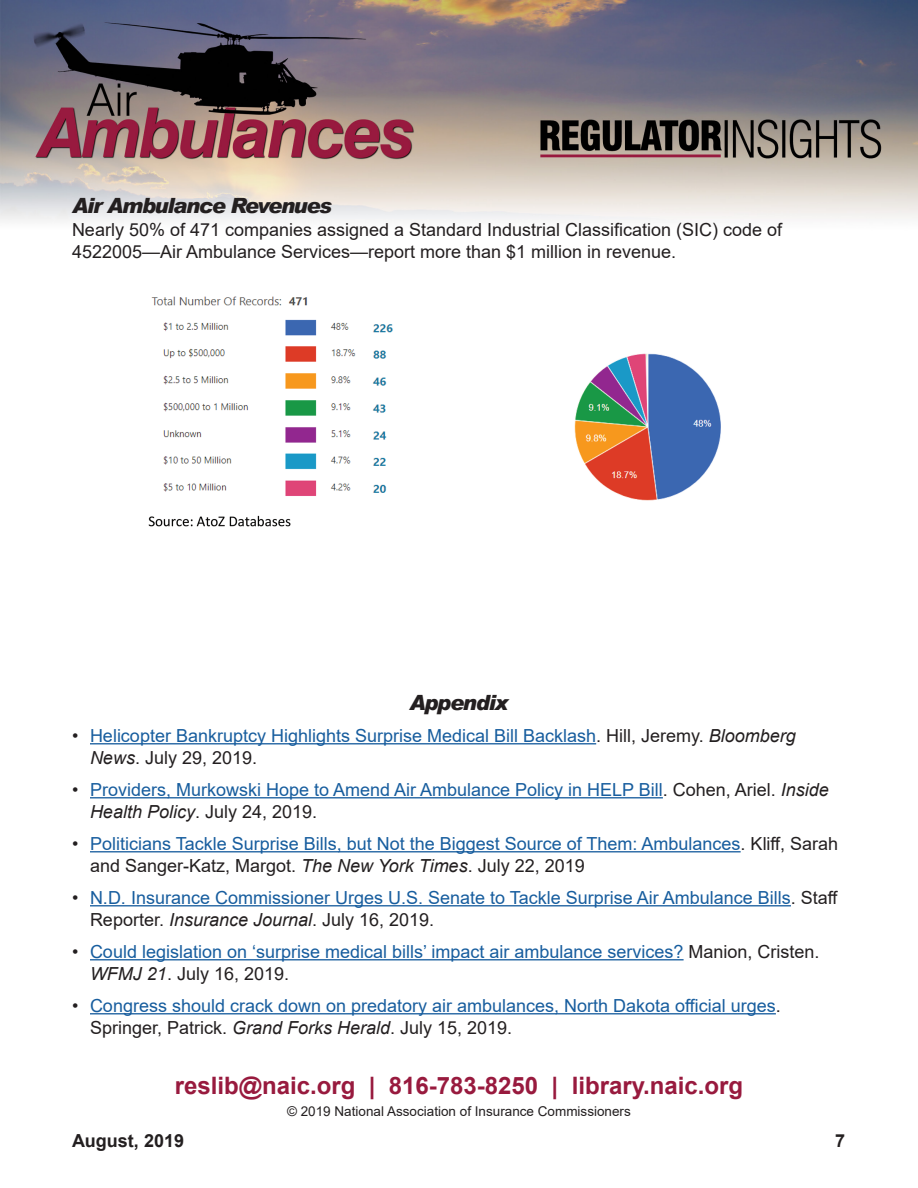
<style>
.page{position:relative;width:918px;height:1188px;background:#fff}
.page>*{position:absolute;margin:0;border:0;box-sizing:border-box;transform-origin:0 0}
.t1{font:700 24px "Arial";color:#981a3e}
.Headers{font:italic 900 21px "Arial";letter-spacing:-.055em;color:#231f20}
.Open_Bullet{font:18px/22.5px "Arial";color:#175d9e}
.Body{font:18px/22.5px "Arial";color:#231f20}
.t2{font:700 18px "Arial";color:#231f20}
.t3{font:13.5px "Arial";color:#231f20}
.s1{color:#231f20}
.s2{font-style:italic;color:#231f20}
</style>
<div class="page">
<img style="left:0;top:0;width:918px;height:1015px">
<img style="left:135px;top:288px;width:648px;height:247px">
<hr style="left:90px;top:743px;width:506px;height:1px;background:#175d9e">
<hr style="left:90px;top:797px;width:573px;height:1px;background:#175d9e">
<hr style="left:90px;top:851px;width:651px;height:1px;background:#175d9e">
<hr style="left:90px;top:905px;width:701px;height:1px;background:#175d9e">
<hr style="left:90px;top:959px;width:594px;height:1px;background:#175d9e">
<hr style="left:90px;top:1013px;width:686px;height:1px;background:#175d9e">
<p class="Headers" style="left:72px;top:193px;width:262px">Air Ambulance Revenues</p>
<p class="Body" style="left:72px;top:218px;width:712px">Nearly 50% of 471 companies assigned a Standard Industrial Classification (SIC) code of<br>4522005—Air Ambulance Services—report more than $1 million in revenue.</p>
<p class="Headers" style="left:409px;top:690px;width:101px">Appendix</p>
<p class="Open_Bullet" style="left:90px;top:724px;width:707px;text-indent:-18px"><span class="s1">•</span> Helicopter Bankruptcy Highlights Surprise Medical Bill Backlash<span class="s1">. Hill, Jeremy.</span> <span class="s2">Bloomberg<br>News</span><span class="s1">. July 29, 2019.</span></p>
<p class="Open_Bullet" style="left:90px;top:778px;width:741px;text-indent:-18px"><span class="s1">•</span> Providers, Murkowski Hope to Amend Air Ambulance Policy in HELP Bill<span class="s1">. Cohen, Ariel.</span> <span class="s2">Inside<br>Health Policy</span><span class="s1">. July 24, 2019.</span></p>
<p class="Open_Bullet" style="left:90px;top:832px;width:750px;text-indent:-18px"><span class="s1">•</span> Politicians Tackle Surprise Bills, but Not the Biggest Source of Them: Ambulances<span class="s1">. Kliff, Sarah and Sanger-Katz, Margot.</span> <span class="s2">The New York Times</span><span class="s1">. July 22, 2019</span></p>
<p class="Open_Bullet" style="left:90px;top:886px;width:750px;text-indent:-18px"><span class="s1">•</span> N.D. Insurance Commissioner Urges U.S. Senate to Tackle Surprise Air Ambulance Bills<span class="s1">. Staff<br>Reporter.</span> <span class="s2">Insurance Journal</span><span class="s1">. July 16, 2019.</span></p>
<p class="Open_Bullet" style="left:90px;top:940px;width:731px;text-indent:-18px"><span class="s1">•</span> Could legislation on ‘surprise medical bills’ impact air ambulance services? <span class="s1">Manion, Cristen.<br></span><span class="s2">WFMJ 21</span><span class="s1">. July 16, 2019.</span></p>
<p class="Open_Bullet" style="left:90px;top:994px;width:692px;text-indent:-18px"><span class="s1">•</span> Congress should crack down on predatory air ambulances, North Dakota official urges<span class="s1">.<br>Springer, Patrick.</span> <span class="s2">Grand Forks Herald</span><span class="s1">. July 15, 2019.</span></p>
<h1 class="t1" style="left:175px;top:1068px;width:570px">reslib@naic.org | 816-783-8250 | library.naic.org</h1>
<p class="t3" style="left:287px;top:1102px;width:345px">© 2019 National Association of Insurance Commissioners</p>
<p class="t2" style="left:72px;top:1128px;width:114px">August, 2019</p>
<p class="t2" style="left:835px;top:1128px;width:12px">7</p>
</div>
